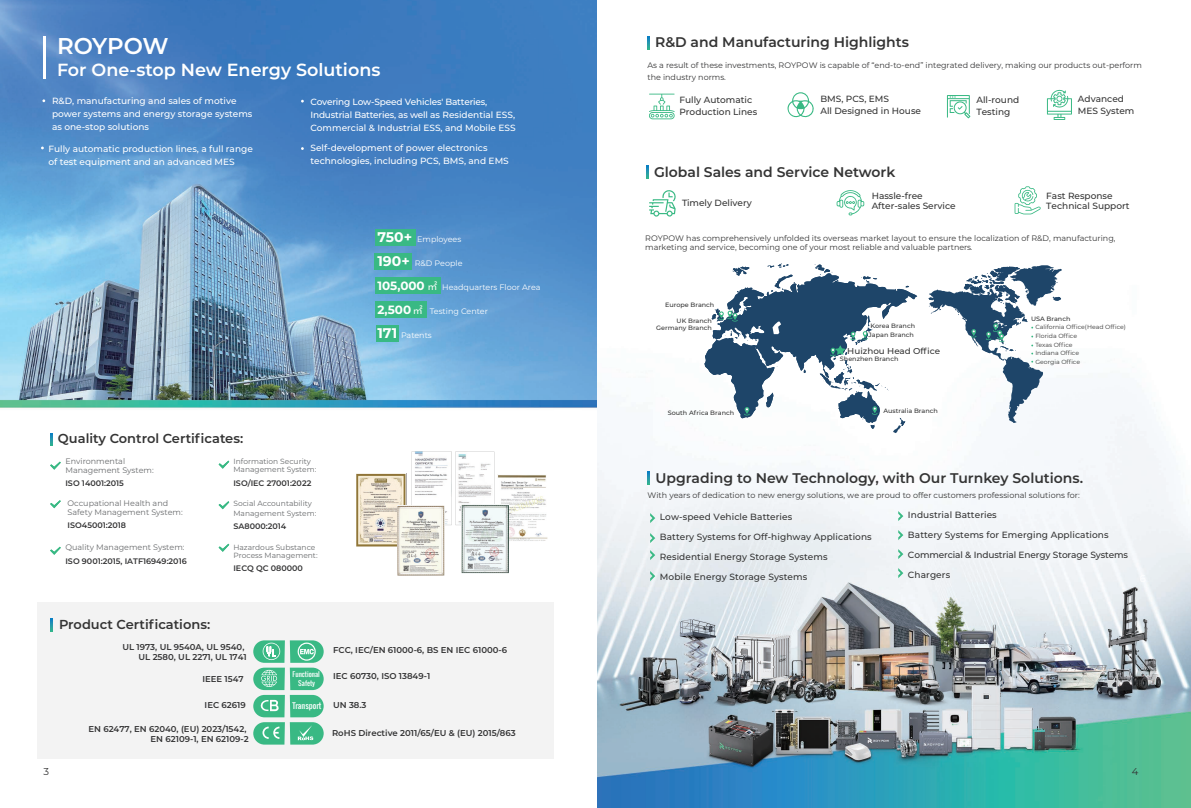
<style>
.page{position:relative;width:1191px;height:808px;background:#fff}
.page>*{position:absolute;margin:0;border:0;box-sizing:border-box;transform-origin:0 0}
.t1{font:600 22.8px "Montserrat";letter-spacing:-.01em;color:#fff}
.t2{font:600 17.6px "Montserrat";color:#fff}
.t3{font:600 14px "Montserrat";color:#343434}
.t4{font:600 13px "Montserrat";color:#343434}
.t5{font:10px "Montserrat";color:#333334}
.t6{font:500 9px/12px "Montserrat";color:#343434}
.t7{font:500 9px/13px "Montserrat";color:#fff}
.t8{font:500 9px/13px "Montserrat";letter-spacing:-.02em;color:#fff}
.t9{font:600 8.5px/10px "Montserrat";color:#333334;text-align:right}
.t10{font:500 8.5px "Montserrat";color:#343434}
.t11{font:8px/9.6px "Montserrat";color:#343434}
.t12{font:8px/11.5px "Montserrat";color:#333334}
.t13{font:8px/8.3px "Montserrat";color:#67696b}
.t14{font:600 8px "Montserrat";color:#333334}
.t15{font:8px "Montserrat";color:#fff}
.t16{font:7.7px "Oswald";color:#fff}
.t17{font:7.5px/8.3px "Montserrat";color:#67696b}
.t18{font:6.6px/8.1px "Oswald";color:#fff;text-align:center}
.t19{font:500 6.3px/6.8px "Montserrat";color:#343434;text-align:right}
.t20{font:6px/8.7px "Montserrat";color:#343434}
.s1{font-weight:700;font-size:14px}
.s2{font-weight:700;font-size:12px}
.s3{font-family:"Source Han Sans SC";font-size:10px}
</style>
<div class="page">
<img style="left:596px;top:0;width:595px;height:808px">
<img style="left:0;top:0;width:596px;height:759px">
<svg style="left:650px;top:513px;width:5px;height:10px"></svg>
<svg style="left:650px;top:533px;width:5px;height:10px"></svg>
<svg style="left:650px;top:550px;width:5px;height:10px"></svg>
<svg style="left:650px;top:571px;width:5px;height:10px"></svg>
<svg style="left:898px;top:511px;width:5px;height:10px"></svg>
<svg style="left:898px;top:530px;width:5px;height:10px"></svg>
<svg style="left:898px;top:549px;width:5px;height:10px"></svg>
<svg style="left:898px;top:568px;width:5px;height:10px"></svg>
<svg style="left:917px;top:263px;width:144px;height:166px"></svg>
<svg style="left:928px;top:265px;width:133px;height:158px"></svg>
<svg style="left:704px;top:263px;width:213px;height:170px"></svg>
<div style="left:376px;top:325px;width:22px;height:16px;background:#39b984"></div>
<div style="left:375px;top:301px;width:51px;height:17px;background:#39b984"></div>
<div style="left:375px;top:254px;width:37px;height:16px;background:#39b984"></div>
<div style="left:375px;top:277px;width:65px;height:17px;background:#39b984"></div>
<div style="left:375px;top:229px;width:40px;height:16px;background:#39b984"></div>
<div style="left:37px;top:602px;width:516px;height:157px;background:#f3f3f3"></div>
<svg style="left:50px;top:462px;width:11px;height:8px"></svg>
<svg style="left:50px;top:500px;width:11px;height:8px"></svg>
<svg style="left:50px;top:547px;width:11px;height:8px"></svg>
<svg style="left:219px;top:461px;width:10px;height:8px"></svg>
<svg style="left:219px;top:501px;width:10px;height:8px"></svg>
<svg style="left:219px;top:544px;width:10px;height:8px"></svg>
<svg style="left:648px;top:94px;width:27px;height:25px"></svg>
<svg style="left:787px;top:92px;width:28px;height:27px"></svg>
<svg style="left:947px;top:95px;width:23px;height:23px"></svg>
<svg style="left:1047px;top:89px;width:25px;height:31px"></svg>
<svg style="left:253px;top:640px;width:71px;height:105px"></svg>
<svg style="left:411px;top:452px;width:83px;height:73px"></svg>
<img style="left:498px;top:475px;width:49px;height:66px">
<img style="left:357px;top:474px;width:49px;height:72px">
<img style="left:397px;top:505px;width:48px;height:70px">
<img style="left:461px;top:504px;width:47px;height:70px">
<svg style="left:649px;top:189px;width:27px;height:28px"></svg>
<svg style="left:836px;top:189px;width:28px;height:27px"></svg>
<svg style="left:1014px;top:186px;width:26px;height:28px"></svg>
<hr style="left:44px;top:36px;width:2px;height:43px;background:#fff">
<svg style="left:51px;top:619px;width:1px;height:12px"></svg>
<svg style="left:51px;top:433px;width:1px;height:13px"></svg>
<svg style="left:648px;top:37px;width:1px;height:12px"></svg>
<svg style="left:647px;top:166px;width:1px;height:12px"></svg>
<svg style="left:648px;top:472px;width:1px;height:12px"></svg>
<h1 class="t1" style="left:57px;top:29px;width:113px">ROYPOW</h1>
<h2 class="t2" style="left:57px;top:57px;width:325px">For One-stop New Energy Solutions</h2>
<p class="t7" style="left:52px;top:94px;width:202px">R&amp;D, manufacturing and sales of motive power systems and energy storage systems as one-stop solutions</p>
<p class="t7" style="left:48px;top:142px;width:206px">Fully automatic production lines, a full range of test equipment and an advanced MES</p>
<p class="t8" style="left:310px;top:94px;width:207px">Covering Low-Speed Vehicles' Batteries,<br>Industrial Batteries, as well as Residential ESS,<br>Commercial &amp; Industrial ESS, and Mobile ESS</p>
<p class="t7" style="left:310px;top:141px;width:200px">Self-development of power electronics technologies, including PCS, BMS, and EMS</p>
<p class="t15" style="left:377px;top:234px;width:85px"><span class="s1">750+</span> Employees</p>
<p class="t15" style="left:377px;top:258px;width:87px"><span class="s1">190+</span> R&amp;D People</p>
<p class="t15" style="left:377px;top:282px;width:165px"><span class="s2">105,000</span> <span class="s3">㎡</span> Headquarters Floor Area</p>
<p class="t15" style="left:377px;top:306px;width:112px"><span class="s2">2,500</span> <span class="s3">㎡</span> Testing Center</p>
<p class="t15" style="left:377px;top:330px;width:56px"><span class="s1">171</span> Patents</p>
<h3 class="t4" style="left:58px;top:429px;width:187px">Quality Control Certificates:</h3>
<p class="t13" style="left:65px;top:457px;width:90px">Environmental<br>Management System:</p>
<p class="t14" style="left:65px;top:478px;width:60px">ISO 14001:2015</p>
<p class="t17" style="left:233px;top:457px;width:84px">Information Security<br>Management System:</p>
<p class="t14" style="left:233px;top:477px;width:79px">ISO/IEC 27001:2022</p>
<p class="t13" style="left:68px;top:499px;width:117px">Occupational Health and<br>Safety Management System:</p>
<p class="t14" style="left:68px;top:519px;width:60px">ISO45001:2018</p>
<p class="t13" style="left:65px;top:543px;width:121px">Quality Management System:</p>
<p class="t14" style="left:65px;top:555px;width:123px">ISO 9001:2015, IATF16949:2016</p>
<p class="t17" style="left:233px;top:498px;width:84px;line-height:10.3px">Social Accountability<br>Management System:</p>
<p class="t14" style="left:233px;top:521px;width:54px">SA8000:2014</p>
<p class="t17" style="left:233px;top:543px;width:86px">Hazardous Substance<br>Process Management:</p>
<p class="t14" style="left:233px;top:563px;width:71px">IECQ QC 080000</p>
<p class="t5" style="left:44px;top:764px;width:7px">3</p>
<h3 class="t4" style="left:59px;top:615px;width:153px">Product Certifications:</h3>
<p class="t9" style="left:122px;top:642px;width:126px">UL 1973, UL 9540A, UL 9540,<br>UL 2580, UL 2271, UL 1741</p>
<p class="t9" style="left:202px;top:673px;width:43px">IEEE 1547</p>
<p class="t9" style="left:205px;top:700px;width:43px">IEC 62619</p>
<p class="t9" style="left:88px;top:724px;width:162px">EN 62477, EN 62040, (EU) 2023/1542,<br>EN 62109-1, EN 62109-2</p>
<p class="t18" style="left:292px;top:670px;width:29px">Functional<br>Safety</p>
<p class="t16" style="left:292px;top:699px;width:31px">Transport</p>
<p class="t9" style="left:333px;top:645px;width:175px">FCC, IEC/EN 61000-6, BS EN IEC 61000-6</p>
<p class="t9" style="left:333px;top:670px;width:99px">IEC 60730, ISO 13849-1</p>
<p class="t9" style="left:333px;top:700px;width:35px">UN 38.3</p>
<p class="t9" style="left:332px;top:728px;width:185px">RoHS Directive 2011/65/EU &amp; (EU) 2015/863</p>
<h3 class="t3" style="left:655px;top:33px;width:255px">R&amp;D and Manufacturing Highlights</h3>
<p class="t12" style="left:647px;top:60px;width:496px">As a result of these investments, ROYPOW is capable of “end-to-end” integrated delivery, making our products out-perform the industry norms.</p>
<p class="t6" style="left:679px;top:93px;width:79px">Fully Automatic<br>Production Lines</p>
<p class="t6" style="left:820px;top:92px;width:102px">BMS, PCS, EMS<br>All Designed in House</p>
<p class="t6" style="left:976px;top:94px;width:44px">All-round<br>Testing</p>
<p class="t6" style="left:1078px;top:92px;width:58px">Advanced<br>MES System</p>
<h3 class="t3" style="left:654px;top:162px;width:243px">Global Sales and Service Network</h3>
<p class="t6" style="left:682px;top:197px;width:71px">Timely Delivery</p>
<p class="t6" style="left:871px;top:190px;width:85px;line-height:10.8px">Hassle-free<br>After-sales Service</p>
<p class="t6" style="left:1046px;top:190px;width:85px;line-height:10.8px">Fast Response<br>Technical Support</p>
<p class="t11" style="left:645px;top:233px;width:472px">ROYPOW has comprehensively unfolded its overseas market layout to ensure the localization of R&amp;D, manufacturing, marketing and service, becoming one of your most reliable and valuable partners.</p>
<p class="t19" style="left:665px;top:301px;width:51px">Europe Branch</p>
<p class="t19" style="left:656px;top:317px;width:57px">UK Branch<br>Germany Branch</p>
<p class="t19" style="left:870px;top:322px;width:46px">Korea Branch</p>
<p class="t19" style="left:868px;top:331px;width:47px">Japan Branch</p>
<p class="t10" style="left:847px;top:345px;width:94px">Huizhou Head Office</p>
<p class="t19" style="left:840px;top:355px;width:60px">Shenzhen Branch</p>
<p class="t19" style="left:668px;top:409px;width:68px">South Africa Branch</p>
<p class="t19" style="left:883px;top:407px;width:56px">Australia Branch</p>
<p class="t19" style="left:1031px;top:315px;width:41px">USA Branch</p>
<p class="t20" style="left:1035px;top:322px;width:92px">California Office(Head Office)<br>Florida Office<br>Texas Office<br>Indiana Office<br>Georgia Office</p>
<h3 class="t3" style="left:655px;top:468px;width:429px">Upgrading to New Technology, with Our Turnkey Solutions.</h3>
<p class="t11" style="left:647px;top:490px;width:434px">With years of dedication to new energy solutions, we are proud to offer customers professional solutions for:</p>
<p class="t6" style="left:660px;top:510px;width:134px">Low-speed Vehicle Batteries</p>
<p class="t6" style="left:660px;top:530px;width:213px">Battery Systems for Off-highway Applications</p>
<p class="t6" style="left:660px;top:550px;width:169px">Residential Energy Storage Systems</p>
<p class="t6" style="left:660px;top:570px;width:149px">Mobile Energy Storage Systems</p>
<p class="t6" style="left:908px;top:509px;width:90px">Industrial Batteries</p>
<p class="t6" style="left:908px;top:528px;width:202px">Battery Systems for Emerging Applications</p>
<p class="t6" style="left:908px;top:548px;width:222px">Commercial &amp; Industrial Energy Storage Systems</p>
<p class="t6" style="left:908px;top:568px;width:44px">Chargers</p>
<p class="t5" style="left:1131px;top:764px;width:8px">4</p>
</div>
